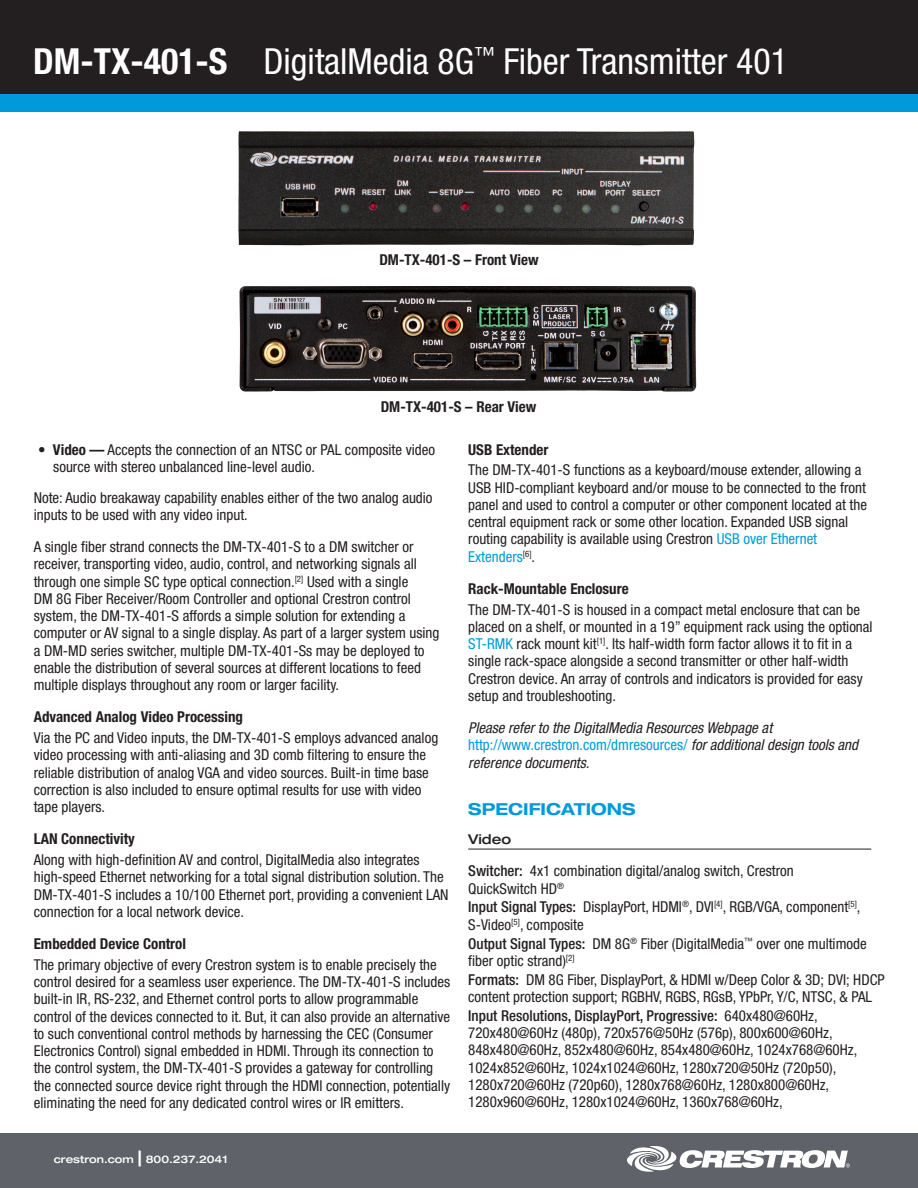
<style>
.page{position:relative;width:918px;height:1188px;background:#fff}
.page>*{position:absolute;margin:0;border:0;box-sizing:border-box;transform-origin:0 0}
.product_name_tagline{font:condensed 36px "Helvetica Neue LT Std";color:#fff}
.SPECIFICATIONS_title{font:700 expanded 16.5px "Helvetica Neue LT Std";color:#009ada}
.spec_description{font:condensed 15px/17.2px "Helvetica Neue LT Std";color:#231f20}
.bold_copy_headings{font:700 condensed 15px "Helvetica Neue LT Std";color:#231f20}
.t1{font:italic condensed 15px/17.2px "Helvetica Neue LT Std";color:#231f20}
.bullets{font:condensed 15px/17.2px "Helvetica Neue LT Std";color:#231f20}
.spec_header{font:500 expanded 13.5px "Helvetica Neue LT Std";color:#231f20}
.t2{font:500 expanded 10.5px "Helvetica Neue LT Std";color:#fff}
.s1{font-weight:700}
.s2{font-size:21px}
.s3{color:#009ada}
.s4{font-style:normal;color:#009ada}
.s5{font-weight:500}
</style>
<div class="page">
<div style="left:0;top:0;width:918px;height:94px;background:#231f20"></div>
<div style="left:0;top:94px;width:918px;height:18px;background:#009ada"></div>
<div style="left:0;top:1134px;width:918px;height:54px;background:#5f6369"></div>
<svg style="left:627px;top:1146px;width:223px;height:26px"></svg>
<img style="left:238px;top:131px;width:457px;height:115px">
<img style="left:239px;top:286px;width:458px;height:106px">
<hr style="left:468px;top:849px;width:403px;height:1px;background:#231f20">
<p class="product_name_tagline" style="left:33px;top:41px;width:756px"><span class="s1">DM-TX-401-S</span> DigitalMedia 8G<sup>™</sup> Fiber Transmitter 401</p>
<p class="bold_copy_headings" style="left:379px;top:250px;width:161px">DM-TX-401-S – Front View</p>
<p class="bold_copy_headings" style="left:381px;top:398px;width:157px">DM-TX-401-S – Rear View</p>
<p class="bullets" style="left:53px;top:441px;width:383px;text-indent:-15px">• <span class="s1">Video —</span> Accepts the connection of an NTSC or PAL composite video source with stereo unbalanced line-level audio.</p>
<p class="spec_description" style="left:34px;top:489px;width:400px">Note: Audio breakaway capability enables either of the two analog audio inputs to be used with any video input.</p>
<p class="spec_description" style="left:34px;top:538px;width:407px">A single fiber strand connects the DM-TX-401-S to a DM switcher or receiver, transporting video, audio, control, and networking signals all through one simple SC type optical connection.<sup>[2]</sup> Used with a single<br>DM 8G Fiber Receiver/Room Controller and optional Crestron control system, the DM-TX-401-S affords a simple solution for extending a computer or AV signal to a single display. As part of a larger system using a DM-MD series switcher, multiple DM-TX-401-Ss may be deployed to enable the distribution of several sources at different locations to feed multiple displays throughout any room or larger facility.</p>
<p class="bold_copy_headings" style="left:34px;top:708px;width:211px">Advanced Analog Video Processing</p>
<p class="spec_description" style="left:34px;top:729px;width:406px">Via the PC and Video inputs, the DM-TX-401-S employs advanced analog video processing with anti-aliasing and 3D comb filtering to ensure the reliable distribution of analog VGA and video sources. Built-in time base correction is also included to ensure optimal results for use with video tape players.</p>
<p class="bold_copy_headings" style="left:34px;top:830px;width:103px">LAN Connectivity</p>
<p class="spec_description" style="left:34px;top:851px;width:416px">Along with high-definition AV and control, DigitalMedia also integrates high-speed Ethernet networking for a total signal distribution solution. The DM-TX-401-S includes a 10/100 Ethernet port, providing a convenient LAN connection for a local network device.</p>
<p class="bold_copy_headings" style="left:34px;top:935px;width:154px">Embedded Device Control</p>
<p class="spec_description" style="left:34px;top:956px;width:418px">The primary objective of every Crestron system is to enable precisely the control desired for a seamless user experience. The DM-TX-401-S includes built-in IR, RS-232, and Ethernet control ports to allow programmable control of the devices connected to it. But, it can also provide an alternative to such conventional control methods by harnessing the CEC (Consumer Electronics Control) signal embedded in HDMI. Through its connection to the control system, the DM-TX-401-S provides a gateway for controlling the connected source device right through the HDMI connection, potentially eliminating the need for any dedicated control wires or IR emitters.</p>
<p class="t2" style="left:54px;top:1153px;width:175px">crestron.com <span class="s2">|</span> 800.237.2041</p>
<p class="bold_copy_headings" style="left:468px;top:440px;width:82px">USB Extender</p>
<p class="spec_description" style="left:468px;top:461px;width:400px">The DM-TX-401-S functions as a keyboard/mouse extender, allowing a USB HID-compliant keyboard and/or mouse to be connected to the front panel and used to control a computer or other component located at the central equipment rack or some other location. Expanded USB signal routing capability is available using Crestron <span class="s3">USB over Ethernet Extenders</span><sup>[6]</sup>.</p>
<p class="bold_copy_headings" style="left:468px;top:579px;width:162px">Rack-Mountable Enclosure</p>
<p class="spec_description" style="left:468px;top:601px;width:406px">The DM-TX-401-S is housed in a compact metal enclosure that can be placed on a shelf, or mounted in a 19” equipment rack using the optional <span class="s3">ST-RMK</span> rack mount kit<sup>[1]</sup>. Its half-width form factor allows it to fit in a single rack-space alongside a second transmitter or other half-width Crestron device. An array of controls and indicators is provided for easy setup and troubleshooting.</p>
<p class="t1" style="left:468px;top:720px;width:391px">Please refer to the DigitalMedia Resources Webpage at <span class="s4">http://www.crestron.com/dmresources/</span> for additional design tools and reference documents.</p>
<p class="SPECIFICATIONS_title" style="left:468px;top:799px;width:169px">SPECIFICATIONS</p>
<p class="spec_header" style="left:468px;top:831px;width:44px">Video</p>
<p class="spec_description" style="left:468px;top:862px;width:327px"><span class="s5">Switcher:</span> 4x1 combination digital/analog switch, Crestron<br>QuickSwitch HD<sup>®</sup></p>
<p class="spec_description" style="left:468px;top:898px;width:394px"><span class="s5">Input Signal Types:</span> DisplayPort, HDMI<sup>®</sup>, DVI<sup>[4]</sup>, RGB/VGA, component<sup>[5]</sup>,<br>S-Video<sup>[5]</sup>, composite</p>
<p class="spec_description" style="left:468px;top:935px;width:400px"><span class="s5">Output Signal Types:</span> DM 8G<sup>®</sup> Fiber (DigitalMedia<sup>™</sup> over one multimode fiber optic strand)<sup>[2]</sup></p>
<p class="spec_description" style="left:468px;top:971px;width:418px"><span class="s5">Formats:</span> DM 8G Fiber, DisplayPort, &amp; HDMI w/Deep Color &amp; 3D; DVI; HDCP content protection support; RGBHV, RGBS, RGsB, YPbPr, Y/C, NTSC, &amp; PAL</p>
<p class="spec_description" style="left:468px;top:1007px;width:391px"><span class="s5">Input Resolutions, DisplayPort, Progressive:</span> 640x480@60Hz, 720x480@60Hz (480p), 720x576@50Hz (576p), 800x600@60Hz, 848x480@60Hz, 852x480@60Hz, 854x480@60Hz, 1024x768@60Hz, 1024x852@60Hz, 1024x1024@60Hz, 1280x720@50Hz (720p50), 1280x720@60Hz (720p60), 1280x768@60Hz, 1280x800@60Hz, 1280x960@60Hz, 1280x1024@60Hz, 1360x768@60Hz,</p>
</div>
